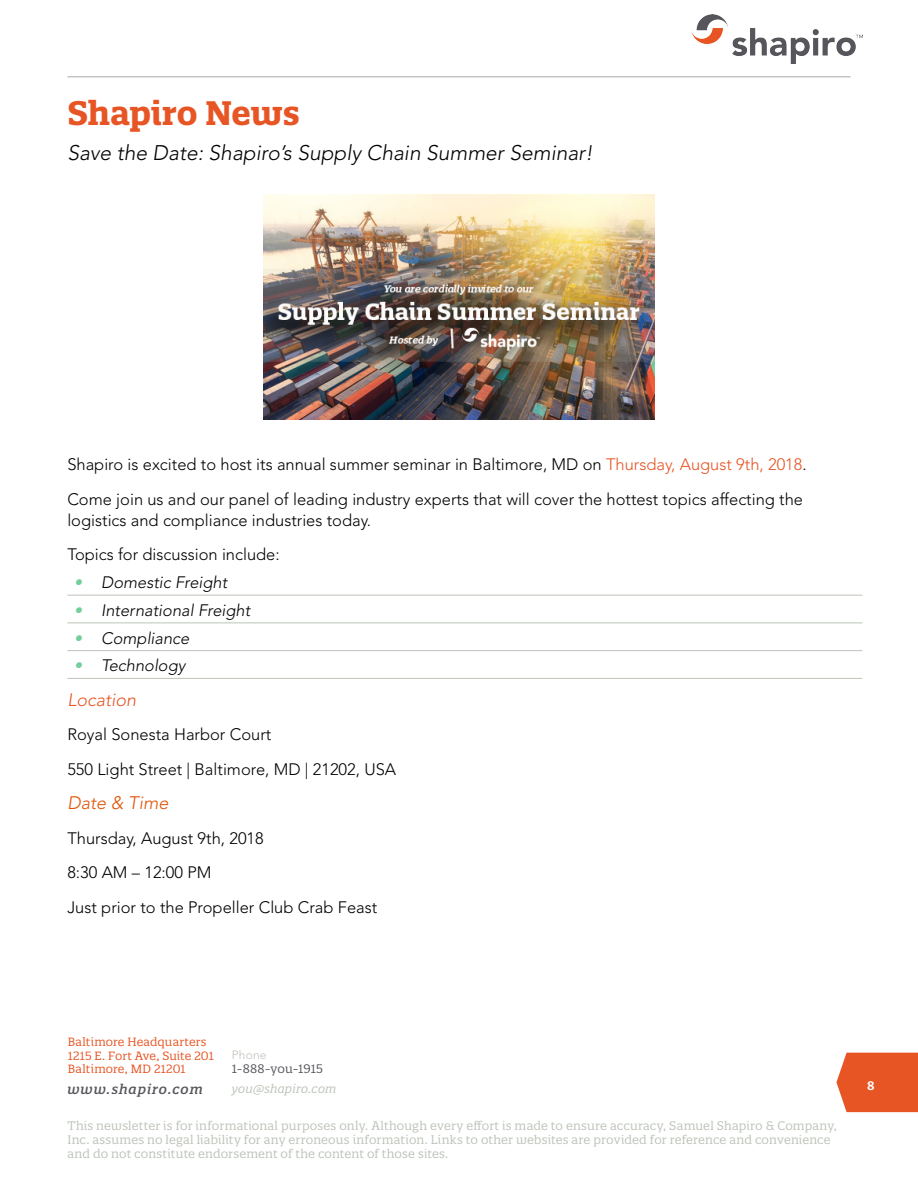
<style>
.page{position:relative;width:918px;height:1188px;background:#fff}
.page>*{position:absolute;margin:0;border:0;box-sizing:border-box;transform-origin:0 0}
.t1{font:700 33px "Quatro Slab";letter-spacing:-.005em;color:#e75525}
.t2{font:italic 300 21px "Avenir";color:#000}
.t3{font:italic 300 18px "Avenir";color:#e05206}
.t4{font:italic 300 18px "Avenir";color:#e75525}
.t5{font:300 16.5px/34.5px "Avenir";color:#000}
.t6{font:italic 300 16.5px "Avenir";color:#000}
.t7{font:italic 500 13.5px "Quatro Slab";letter-spacing:.07em;color:#55565a}
.t8{font:12px/14.4px "Quatro Slab";letter-spacing:.015em;color:#bcc4b9}
.t9{font:italic 12px "Quatro Slab";letter-spacing:.01em;color:#bcc4b9}
.t10{font:12px "Quatro Slab";letter-spacing:.02em;color:#55565a}
.t11{font:300 12px "Avenir";letter-spacing:.015em;color:#bcc4b9}
.t12{font:600 12px "Quatro Slab";color:#fff}
.t13{font:11.7px/14px "Quatro Slab";letter-spacing:.015em;color:#e75525}
.s1{color:#e75525}
.s2{color:#72ce9b}
</style>
<div class="page">
<svg style="left:836px;top:1053px;width:82px;height:59px;background:#e86033"></svg>
<hr style="left:68px;top:76px;width:783px;height:1px;background:#a7a9ac">
<img style="left:691px;top:15px;width:171px;height:49px">
<hr style="left:67px;top:595px;width:795px;height:1px;background:#bcc4b9">
<hr style="left:67px;top:623px;width:795px;height:1px;background:#bcc4b9">
<hr style="left:67px;top:650px;width:795px;height:1px;background:#bcc4b9">
<hr style="left:67px;top:678px;width:795px;height:1px;background:#bcc4b9">
<img style="left:263px;top:194px;width:392px;height:225px">
<h1 class="t1" style="left:67px;top:92px;width:234px">Shapiro News</h1>
<p class="t2" style="left:67px;top:140px;width:527px">Save the Date: Shapiro’s Supply Chain Summer Seminar!</p>
<p class="t5" style="left:67px;top:447px;width:741px">Shapiro is excited to host its annual summer seminar in Baltimore, MD on <span class="s1">Thursday, August 9th, 2018</span>.<br>Come join us and our panel of leading industry experts that will cover the hottest topics affecting the</p>
<p class="t5" style="left:67px;top:503px;width:305px">logistics and compliance industries today.<br>Topics for discussion include:</p>
<p class="t6" style="left:74px;top:573px;width:155px"><span class="s2">•</span> Domestic Freight</p>
<p class="t6" style="left:74px;top:600px;width:178px"><span class="s2">•</span> International Freight</p>
<p class="t6" style="left:74px;top:628px;width:117px"><span class="s2">•</span> Compliance</p>
<p class="t6" style="left:74px;top:656px;width:113px"><span class="s2">•</span> Technology</p>
<p class="t4" style="left:67px;top:689px;width:70px">Location</p>
<p class="t5" style="left:67px;top:717px;width:330px">Royal Sonesta Harbor Court<br>550 Light Street | Baltimore, MD | 21202, USA</p>
<p class="t3" style="left:67px;top:792px;width:103px">Date &amp; Time</p>
<p class="t5" style="left:67px;top:821px;width:311px">Thursday, August 9th, 2018<br>8:30 AM – 12:00 PM<br>Just prior to the Propeller Club Crab Feast</p>
<p class="t13" style="left:68px;top:1034px;width:147px">Baltimore Headquarters<br>1215 E. Fort Ave, Suite 201<br>Baltimore, MD 21201</p>
<p class="t11" style="left:232px;top:1048px;width:36px">Phone</p>
<p class="t10" style="left:232px;top:1062px;width:92px">1-888-you-1915</p>
<p class="t7" style="left:68px;top:1080px;width:137px">www.shapiro.com</p>
<p class="t9" style="left:232px;top:1081px;width:106px">you@shapiro.com</p>
<p class="t8" style="left:68px;top:1118px;width:771px">This newsletter is for informational purposes only. Although every effort is made to ensure accuracy, Samuel Shapiro &amp; Company,<br>Inc. assumes no legal liability for any erroneous information. Links to other websites are provided for reference and convenience and do not constitute endorsement of the content of those sites.</p>
<p class="t12" style="left:867px;top:1078px;width:9px">8</p>
</div>
